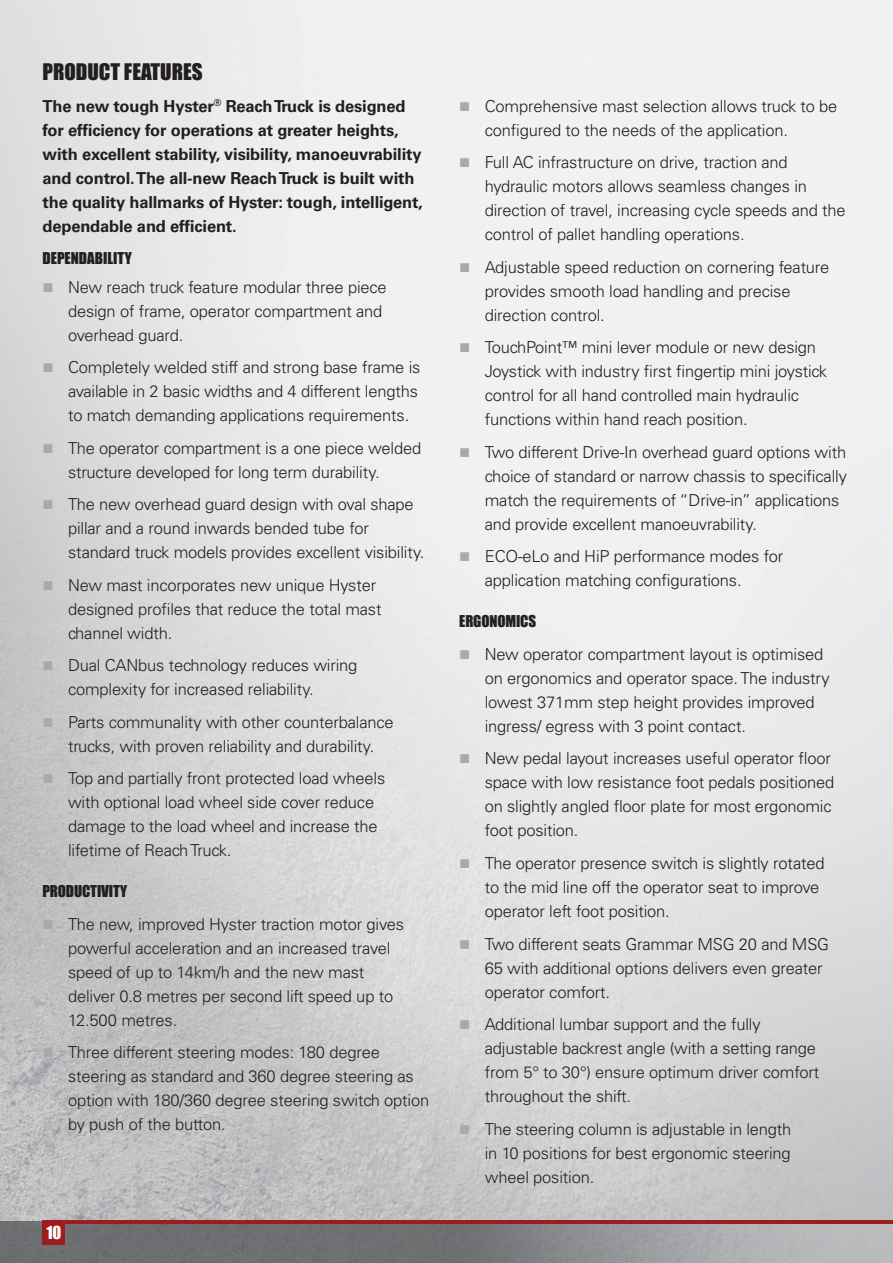
<style>
.page{position:relative;width:893px;height:1263px;background:#fff}
.page>*{position:absolute;margin:0;border:0;box-sizing:border-box;transform-origin:0 0}
.t1{font:21px "Impact";color:#231f20}
.t2{font:300 16.5px/24px "Univers";letter-spacing:-.01em;color:#231f20}
.t3{font:700 16.5px/24px "Univers";letter-spacing:-.01em;color:#231f20}
.t4{font:16.5px "Impact";color:#fff}
.t5{font:15px "Impact";letter-spacing:-.01em;color:#231f20}
</style>
<div class="page">
<img style="left:0;top:0;width:892px;height:1222px">
<img style="left:0;top:1222px;width:892px;height:41px">
<hr style="left:43px;top:1220px;width:850px;height:3px;background:#9e1c20">
<div style="left:43px;top:1222px;width:22px;height:23px;background:#9e1c20"></div>
<img style="left:892px;top:0;width:1px;height:1263px">
<svg style="left:44px;top:283px;width:8px;height:9px"></svg>
<svg style="left:44px;top:363px;width:8px;height:9px"></svg>
<svg style="left:44px;top:444px;width:8px;height:9px"></svg>
<svg style="left:44px;top:500px;width:8px;height:9px"></svg>
<svg style="left:44px;top:581px;width:8px;height:9px"></svg>
<svg style="left:44px;top:661px;width:8px;height:9px"></svg>
<svg style="left:44px;top:718px;width:8px;height:9px"></svg>
<svg style="left:44px;top:774px;width:8px;height:9px"></svg>
<svg style="left:44px;top:920px;width:8px;height:9px"></svg>
<svg style="left:44px;top:1048px;width:8px;height:9px"></svg>
<svg style="left:460px;top:102px;width:9px;height:9px"></svg>
<svg style="left:460px;top:158px;width:9px;height:9px"></svg>
<svg style="left:460px;top:263px;width:9px;height:9px"></svg>
<svg style="left:460px;top:343px;width:9px;height:9px"></svg>
<svg style="left:460px;top:448px;width:9px;height:9px"></svg>
<svg style="left:460px;top:552px;width:9px;height:9px"></svg>
<svg style="left:460px;top:650px;width:9px;height:9px"></svg>
<svg style="left:460px;top:754px;width:9px;height:9px"></svg>
<svg style="left:460px;top:859px;width:9px;height:9px"></svg>
<svg style="left:460px;top:939px;width:9px;height:9px"></svg>
<svg style="left:460px;top:1020px;width:9px;height:9px"></svg>
<svg style="left:460px;top:1124px;width:9px;height:9px"></svg>
<p class="t1" style="left:43px;top:59px;width:162px">PRODUCT FEATURES</p>
<p class="t3" style="left:43px;top:95px;width:382px">The new tough Hyster<sup>®</sup> Reach Truck is designed for efficiency for operations at greater heights, with excellent stability, visibility, manoeuvrability and control. The all-new Reach Truck is built with the quality hallmarks of Hyster: tough, intelligent, dependable and efficient.</p>
<p class="t5" style="left:43px;top:249px;width:91px">DEPENDABILITY</p>
<p class="t2" style="left:68px;top:276px;width:320px">New reach truck feature modular three piece design of frame, operator compartment and overhead guard.</p>
<p class="t2" style="left:68px;top:357px;width:354px">Completely welded stiff and strong base frame is available in 2 basic widths and 4 different lengths to match demanding applications requirements.</p>
<p class="t2" style="left:68px;top:437px;width:355px">The operator compartment is a one piece welded structure developed for long term durability.</p>
<p class="t2" style="left:68px;top:494px;width:358px">The new overhead guard design with oval shape pillar and a round inwards bended tube for standard truck models provides excellent visibility.</p>
<p class="t2" style="left:68px;top:574px;width:315px">New mast incorporates new unique Hyster designed profiles that reduce the total mast channel width.</p>
<p class="t2" style="left:68px;top:655px;width:291px">Dual CANbus technology reduces wiring complexity for increased reliability.</p>
<p class="t2" style="left:68px;top:711px;width:327px">Parts communality with other counterbalance trucks, with proven reliability and durability.</p>
<p class="t2" style="left:68px;top:768px;width:319px">Top and partially front protected load wheels with optional load wheel side cover reduce damage to the load wheel and increase the lifetime of Reach Truck.</p>
<p class="t5" style="left:43px;top:882px;width:86px">PRODUCTIVITY</p>
<p class="t2" style="left:68px;top:913px;width:338px">The new, improved Hyster traction motor gives powerful acceleration and an increased travel speed of up to 14km/h and the new mast deliver 0.8 metres per second lift speed up to 12.500 metres.</p>
<p class="t2" style="left:68px;top:1042px;width:363px">Three different steering modes: 180 degree steering as standard and 360 degree steering as option with 180/360 degree steering switch option by push of the button.</p>
<p class="t4" style="left:46px;top:1223px;width:17px">10</p>
<p class="t2" style="left:485px;top:95px;width:354px">Comprehensive mast selection allows truck to be configured to the needs of the application.</p>
<p class="t2" style="left:485px;top:152px;width:363px">Full AC infrastructure on drive, traction and hydraulic motors allows seamless changes in direction of travel, increasing cycle speeds and the control of pallet handling operations.</p>
<p class="t2" style="left:485px;top:256px;width:346px">Adjustable speed reduction on cornering feature provides smooth load handling and precise direction control.</p>
<p class="t2" style="left:485px;top:337px;width:344px">TouchPoint™ mini lever module or new design Joystick with industry first fingertip mini joystick control for all hand controlled main hydraulic functions within hand reach position.</p>
<p class="t2" style="left:485px;top:441px;width:364px">Two different Drive-In overhead guard options with choice of standard or narrow chassis to specifically match the requirements of “Drive-in” applications and provide excellent manoeuvrability.</p>
<p class="t2" style="left:485px;top:546px;width:300px">ECO-eLo and HiP performance modes for application matching configurations.</p>
<p class="t5" style="left:459px;top:612px;width:78px">ERGONOMICS</p>
<p class="t2" style="left:485px;top:644px;width:346px">New operator compartment layout is optimised on ergonomics and operator space. The industry lowest 371mm step height provides improved ingress/ egress with 3 point contact.</p>
<p class="t2" style="left:485px;top:748px;width:351px">New pedal layout increases useful operator floor space with low resistance foot pedals positioned on slightly angled floor plate for most ergonomic foot position.</p>
<p class="t2" style="left:485px;top:853px;width:341px">The operator presence switch is slightly rotated to the mid line off the operator seat to improve operator left foot position.</p>
<p class="t2" style="left:485px;top:933px;width:346px">Two different seats Grammar MSG 20 and MSG<br>65 with additional options delivers even greater operator comfort.</p>
<p class="t2" style="left:485px;top:1014px;width:336px">Additional lumbar support and the fully adjustable backrest angle (with a setting range from 5° to 30°) ensure optimum driver comfort throughout the shift.</p>
<p class="t2" style="left:485px;top:1118px;width:308px;text-align:justify">The steering column is adjustable in length in 10 positions for best ergonomic steering wheel position.</p>
</div>
